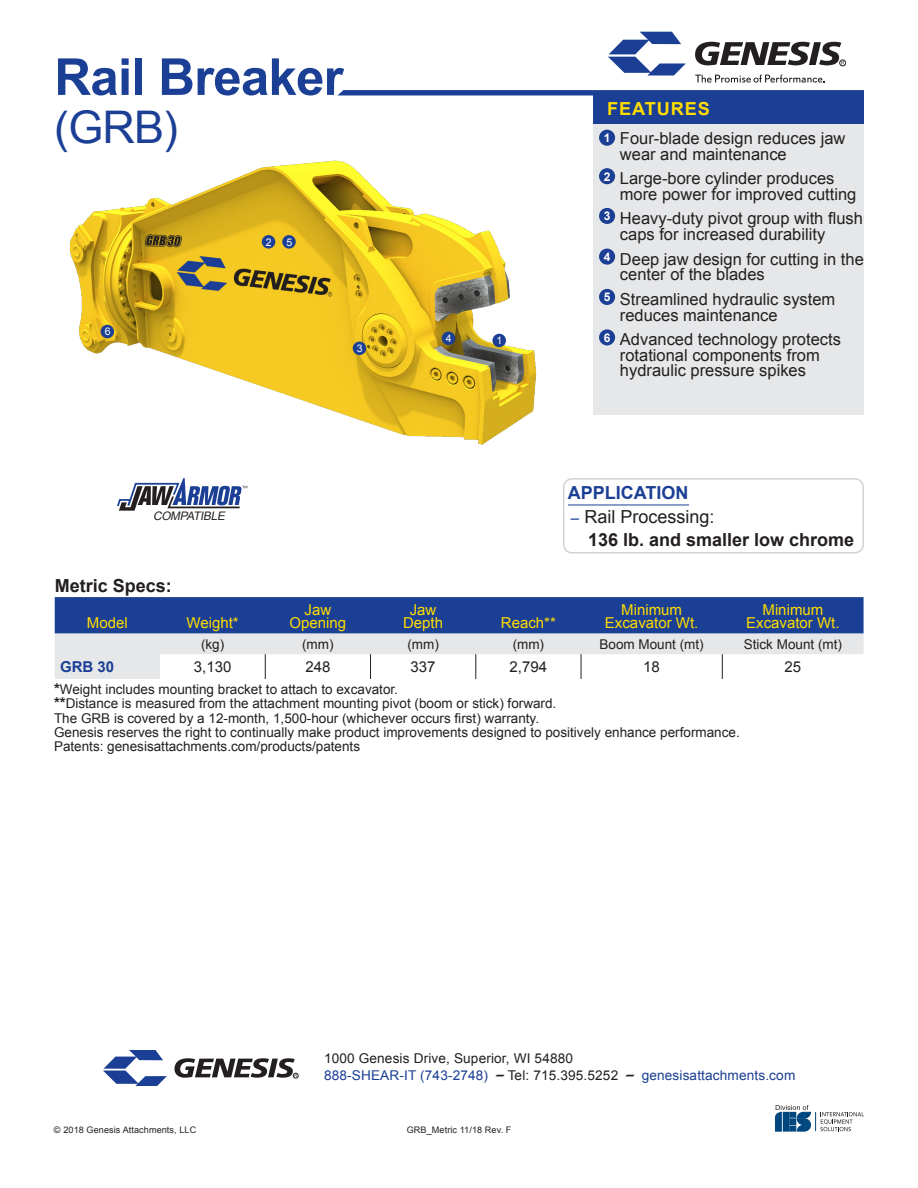
<style>
.page{position:relative;width:918px;height:1188px;background:#fff}
.page>*{position:absolute;margin:0;border:0;box-sizing:border-box;transform-origin:0 0}
.t1{font:700 51px "Arial";letter-spacing:-.015em;color:#1b3f94}
.t2{font:45px "Arial";color:#1b3f94}
.Paragraph_Style_1{font:700 18px "Arial";color:#231f20}
.Paragraph_Style_1-2{font:18px "Arial";color:#231f20}
.Paragraph_Style_1-3{font:700 18px "Arial";color:#1b3f94}
.t3{font:700 18px "Arial";letter-spacing:.05em;color:#ffdc01}
.Paragraph_Style_1-4{font:16.5px/15.8px "Arial";color:#231f20}
.t4{font:15px "Arial";color:#ffdc01}
.t5{font:15px "Arial";color:#231f20}
.t6{font:700 15px "Arial";color:#1b3f94}
.t7{font:13.5px "Arial";color:#231f20}
.t8{font:13.5px "Arial";letter-spacing:.01em;color:#1b3f94}
.t9{font:700 12px "Arial";color:#fff}
.t10{font:italic 11.7px "Arial";color:#231f20}
.t11{font:10.5px "Arial";color:#fff}
.t12{font:9px "Arial";letter-spacing:.01em;color:#231f20}
.s1{font-style:italic;font-size:15px;color:#1b3f94}
.s2{font-weight:700;font-size:15px}
.s3{font-style:italic;font-size:21px;color:#231f20}
.s4{color:#231f20}
</style>
<div class="page">
<div style="left:839px;top:60px;width:7px;height:6px;border:1px solid #231f20;border-radius:50%"></div>
<svg style="left:695px;top:42px;width:149px;height:23px"></svg>
<svg style="left:607px;top:32px;width:79px;height:44px"></svg>
<svg style="left:695px;top:75px;width:130px;height:8px"></svg>
<div style="left:594px;top:93px;width:270px;height:31px;background:#1b3f94"></div>
<div style="left:594px;top:124px;width:270px;height:291px;background:#e6e7e9"></div>
<svg style="left:338px;top:90px;width:526px;height:5px"></svg>
<svg style="left:175px;top:1058px;width:123px;height:20px"></svg>
<svg style="left:103px;top:1050px;width:64px;height:36px"></svg>
<svg style="left:775px;top:1105px;width:89px;height:26px"></svg>
<div style="left:563px;top:478px;width:301px;height:76px;border:2px solid #d1d2d4;border-radius:9px"></div>
<hr style="left:568px;top:505px;width:121px;height:1px;background:#1b3f94">
<svg style="left:117px;top:478px;width:130px;height:33px"></svg>
<div style="left:599px;top:130px;width:16px;height:16px;background:#1b3f94;border-radius:50%"></div>
<div style="left:599px;top:168px;width:16px;height:16px;background:#1b3f94;border-radius:50%"></div>
<div style="left:599px;top:208px;width:16px;height:16px;background:#1b3f94;border-radius:50%"></div>
<div style="left:599px;top:249px;width:16px;height:16px;background:#1b3f94;border-radius:50%"></div>
<div style="left:599px;top:289px;width:16px;height:16px;background:#1b3f94;border-radius:50%"></div>
<div style="left:599px;top:329px;width:16px;height:16px;background:#1b3f94;border-radius:50%"></div>
<img style="left:69px;top:160px;width:468px;height:285px">
<div style="left:492px;top:334px;width:14px;height:13px;background:#1b3f94;border-radius:50%"></div>
<div style="left:442px;top:332px;width:13px;height:13px;background:#1b3f94;border-radius:50%"></div>
<div style="left:353px;top:342px;width:13px;height:13px;background:#1b3f94;border-radius:50%"></div>
<div style="left:262px;top:235px;width:13px;height:14px;background:#1b3f94;border-radius:50%"></div>
<div style="left:282px;top:235px;width:14px;height:14px;background:#1b3f94;border-radius:50%"></div>
<div style="left:101px;top:325px;width:13px;height:13px;background:#1b3f94;border-radius:50%"></div>
<svg style="left:55px;top:597px;width:809px;height:82px"></svg>
<p class="t1" style="left:54px;top:43px;width:291px">Rail Breaker</p>
<p class="t2" style="left:54px;top:98px;width:125px">(GRB)</p>
<p class="t11" style="left:105px;top:325px;width:7px">6</p>
<p class="t11" style="left:266px;top:235px;width:7px">2</p>
<p class="t11" style="left:286px;top:235px;width:7px">5</p>
<p class="t11" style="left:357px;top:342px;width:7px">3</p>
<p class="t3" style="left:607px;top:97px;width:104px">FEATURES</p>
<p class="Paragraph_Style_1-4" style="left:620px;top:131px;width:227px">Four-blade design reduces jaw wear and maintenance</p>
<p class="Paragraph_Style_1-4" style="left:620px;top:171px;width:238px">Large-bore cylinder produces more power for improved cutting</p>
<p class="Paragraph_Style_1-4" style="left:620px;top:211px;width:245px">Heavy-duty pivot group with flush caps for increased durability</p>
<p class="Paragraph_Style_1-4" style="left:620px;top:251px;width:245px">Deep jaw design for cutting in the center of the blades</p>
<p class="Paragraph_Style_1-4" style="left:620px;top:291px;width:217px">Streamlined hydraulic system reduces maintenance</p>
<p class="Paragraph_Style_1-4" style="left:620px;top:331px;width:223px">Advanced technology protects rotational components from hydraulic pressure spikes</p>
<p class="t9" style="left:604px;top:130px;width:8px">1</p>
<p class="t9" style="left:604px;top:168px;width:8px">2</p>
<p class="t9" style="left:604px;top:208px;width:8px">3</p>
<p class="t9" style="left:604px;top:249px;width:8px">4</p>
<p class="t9" style="left:604px;top:289px;width:8px">5</p>
<p class="t11" style="left:446px;top:332px;width:7px">4</p>
<p class="t11" style="left:497px;top:334px;width:7px">1</p>
<p class="t9" style="left:604px;top:330px;width:8px">6</p>
<p class="t10" style="left:153px;top:508px;width:76px">COMPATIBLE</p>
<p class="Paragraph_Style_1" style="left:55px;top:574px;width:119px">Metric Specs:</p>
<p class="t4" style="left:87px;top:613px;width:42px">Model</p>
<p class="t4" style="left:187px;top:613px;width:54px">Weight*</p>
<p class="t4" style="left:305px;top:600px;width:28px">Jaw</p>
<p class="t4" style="left:290px;top:613px;width:58px">Opening</p>
<p class="Paragraph_Style_1-3" style="left:568px;top:481px;width:122px">APPLICATION</p>
<p class="Paragraph_Style_1-2" style="left:568px;top:505px;width:148px"><span class="s1">–</span>Rail Processing:</p>
<p class="Paragraph_Style_1" style="left:588px;top:528px;width:268px">136 lb. and smaller low chrome</p>
<p class="t4" style="left:410px;top:600px;width:28px">Jaw</p>
<p class="t4" style="left:403px;top:613px;width:42px">Depth</p>
<p class="t4" style="left:501px;top:613px;width:57px">Reach**</p>
<p class="t4" style="left:621px;top:600px;width:62px">Minimum</p>
<p class="t4" style="left:605px;top:613px;width:95px">Excavator Wt.</p>
<p class="t4" style="left:763px;top:600px;width:62px">Minimum</p>
<p class="t4" style="left:746px;top:613px;width:95px">Excavator Wt.</p>
<p class="t7" style="left:201px;top:635px;width:25px">(kg)</p>
<p class="t7" style="left:302px;top:635px;width:33px">(mm)</p>
<p class="t7" style="left:407px;top:635px;width:33px">(mm)</p>
<p class="t7" style="left:513px;top:635px;width:33px">(mm)</p>
<p class="t7" style="left:600px;top:635px;width:106px">Boom Mount (mt)</p>
<p class="t7" style="left:744px;top:635px;width:100px">Stick Mount (mt)</p>
<p class="t6" style="left:60px;top:657px;width:56px">GRB 30</p>
<p class="t5" style="left:194px;top:657px;width:39px">3,130</p>
<p class="t5" style="left:305px;top:657px;width:27px">248</p>
<p class="t5" style="left:411px;top:657px;width:27px">337</p>
<p class="t5" style="left:510px;top:657px;width:39px">2,794</p>
<p class="t5" style="left:643px;top:657px;width:18px">18</p>
<p class="t5" style="left:785px;top:657px;width:18px">25</p>
<p class="t7" style="left:54px;top:681px;width:346px"><span class="s2">*</span>Weight includes mounting bracket to attach to excavator.</p>
<p class="t7" style="left:54px;top:695px;width:504px"><span class="s2">**</span>Distance is measured from the attachment mounting pivot (boom or stick) forward.</p>
<p class="t7" style="left:54px;top:709px;width:487px">The GRB is covered by a 12-month, 1,500-hour (whichever occurs first) warranty.</p>
<p class="t7" style="left:54px;top:723px;width:687px">Genesis reserves the right to continually make product improvements designed to positively enhance performance.</p>
<p class="t7" style="left:54px;top:738px;width:308px">Patents: genesisattachments.com/products/patents</p>
<p class="t7" style="left:324px;top:1050px;width:251px">1000 Genesis Drive, Superior, WI 54880</p>
<p class="t8" style="left:324px;top:1066px;width:473px">888-SHEAR-IT (743-2748) <span class="s3">–</span><span class="s4">Tel: 715.395.5252</span> <span class="s3">–</span>genesisattachments.com</p>
<p class="t12" style="left:54px;top:1123px;width:144px">© 2018 Genesis Attachments, LLC</p>
<p class="t12" style="left:407px;top:1123px;width:106px">GRB_Metric 11/18 Rev. F</p>
</div>
